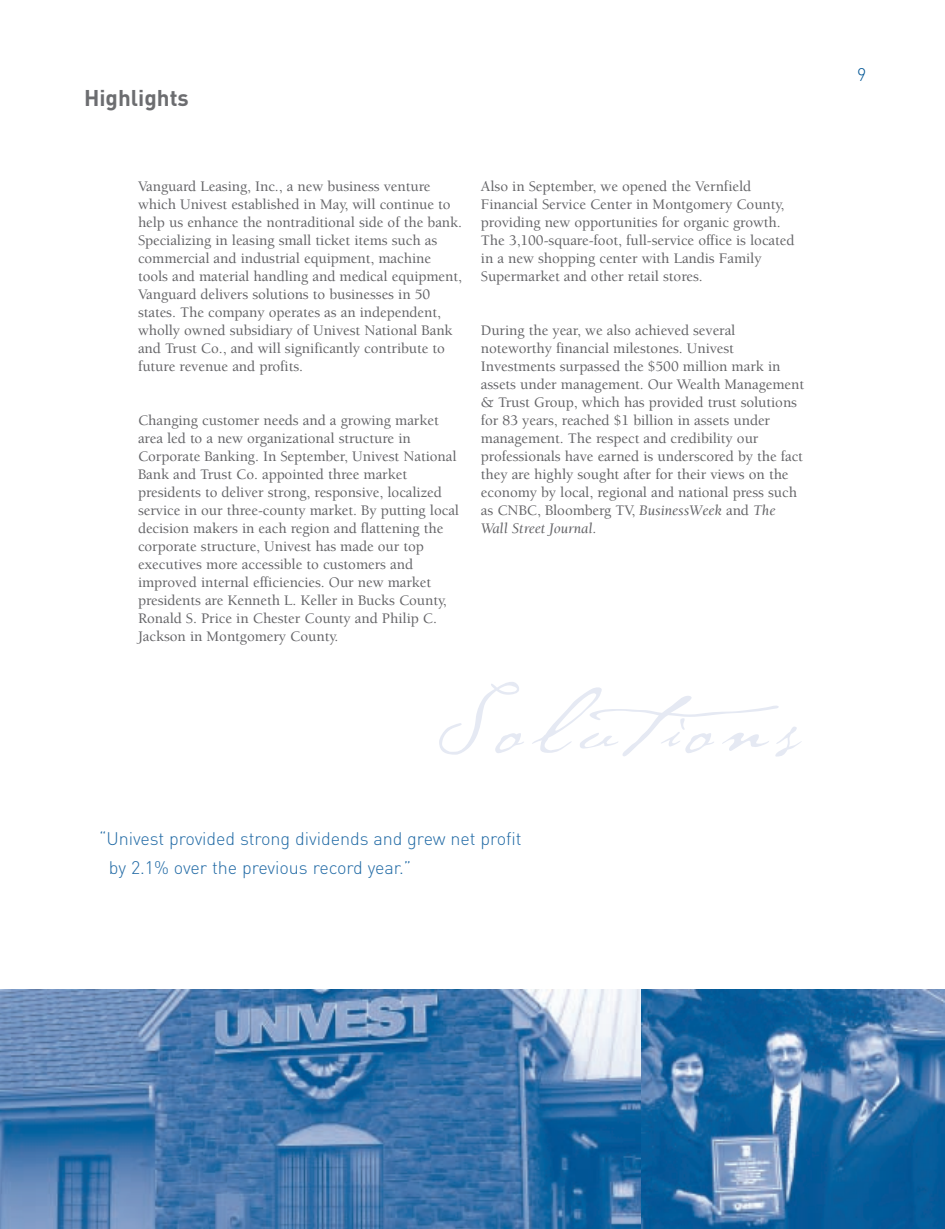
<style>
.page{position:relative;width:945px;height:1229px;background:#fff}
.page>*{position:absolute;margin:0;border:0;box-sizing:border-box;transform-origin:0 0}
.t1{font:90px "P22 Cezanne";letter-spacing:.12em;color:#e5e9f3}
.t2{font:700 22.5px "DIN";color:#6c6d70}
.t3{font:300 18px/29.7px "DIN";letter-spacing:-.005em;color:#216aa5}
.t4{font:300 18px "DIN";color:#005595}
.t5{font:500 15px/18px "Berkeley";letter-spacing:-.005em;color:#636366}
.s1{font-weight:400;font-style:italic}
</style>
<div class="page">
<img style="left:0;top:989px;width:641px;height:239px">
<img style="left:641px;top:989px;width:304px;height:239px">
<h2 class="t2" style="left:84px;top:90px;width:106px">Highlights</h2>
<p class="t5" style="left:138px;top:178px;width:326px">Vanguard Leasing, Inc., a new business venture which Univest established in May, will continue to help us enhance the nontraditional side of the bank.<br>Specializing in leasing small ticket items such as commercial and industrial equipment, machine tools and material handling and medical equipment, Vanguard delivers solutions to businesses in 50 states. The company operates as an independent, wholly owned subsidiary of Univest National Bank and Trust Co., and will significantly contribute to future revenue and profits.</p>
<p class="t5" style="left:138px;top:412px;width:323px">Changing customer needs and a growing market area led to a new organizational structure in Corporate Banking. In September, Univest National Bank and Trust Co. appointed three market presidents to deliver strong, responsive, localized service in our three-county market. By putting local decision makers in each region and flattening the corporate structure, Univest has made our top executives more accessible to customers and improved internal efficiencies. Our new market presidents are Kenneth L. Keller in Bucks County, Ronald S. Price in Chester County and Philip C.<br>Jackson in Montgomery County.</p>
<p class="t5" style="left:481px;top:178px;width:315px">Also in September, we opened the Vernfield Financial Service Center in Montgomery County, providing new opportunities for organic growth.<br>The 3,100-square-foot, full-service office is located in a new shopping center with Landis Family Supermarket and other retail stores.</p>
<p class="t5" style="left:481px;top:322px;width:325px">During the year, we also achieved several noteworthy financial milestones. Univest Investments surpassed the $500 million mark in assets under management. Our Wealth Management &amp; Trust Group, which has provided trust solutions for 83 years, reached $1 billion in assets under management. The respect and credibility our professionals have earned is underscored by the fact they are highly sought after for their views on the economy by local, regional and national press such as CNBC, Bloomberg TV, <span class="s1">BusinessWeek</span> and <span class="s1">The Wall Street Journal</span>.</p>
<h1 class="t1" style="left:436px;top:663px;width:384px">Solutions</h1>
<p class="t3" style="left:109px;top:825px;width:414px;text-indent:-10px">“Univest provided strong dividends and grew net profit by 2.1% over the previous record year.”</p>
<p class="t4" style="left:857px;top:69px;width:11px">9</p>
</div>
